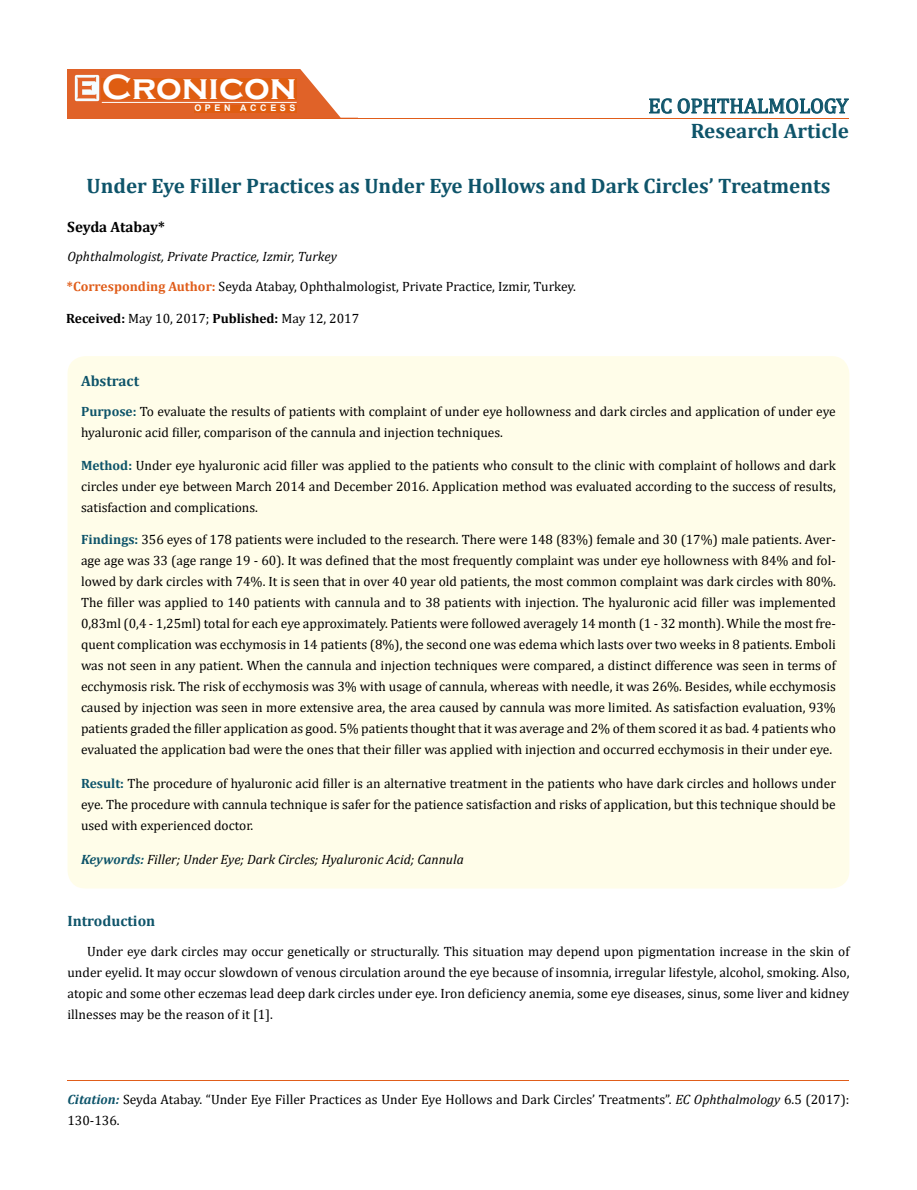
<style>
.page{position:relative;width:917px;height:1190px;background:#fff}
.page>*{position:absolute;margin:0;border:0;box-sizing:border-box;transform-origin:0 0}
.t1{font:700 36px "Copperplate Gothic";color:#fff}
.t2{font:700 21px "Cambria";color:#0e546a}
.t3{font:21px "Cambria";color:#0e546a}
.t4{font:700 15px "Cambria";color:#0e546a}
.t5{font:700 15px "Cambria";color:#000}
.t6{font:13.5px/21px "Cambria";color:#000;text-align:justify}
.t7{font:italic 13.5px "Cambria";color:#000}
.t8{font:700 9px "Arial";letter-spacing:.4em;color:#fff}
.s1{font-weight:700;color:#e05d1a}
.s2{font-weight:700}
.s3{font-weight:700;color:#0e546a}
.s4{font-weight:700;font-style:italic;color:#0e546a}
.s5{font-style:italic}
</style>
<div class="page">
<div style="left:67px;top:70px;width:290px;height:49px;background:#e06228"></div>
<svg style="left:300px;top:69px;width:58px;height:49px"></svg>
<img style="left:75px;top:75px;width:24px;height:26px">
<div style="left:102px;top:79px;width:195px;height:21px;background:#df5d11"></div>
<div style="left:194px;top:105px;width:103px;height:7px;background:#df5d11"></div>
<svg style="left:649px;top:98px;width:200px;height:16px"></svg>
<hr style="left:102px;top:102px;width:194px;height:1px;background:#fff">
<hr style="left:279px;top:118px;width:569px;height:1px;background:#e05d1a">
<hr style="left:67px;top:1080px;width:782px;height:1px;background:#e05d1a">
<div style="left:67px;top:356px;width:782px;height:532px;background:#fffde9;border-radius:18px"></div>
<h1 class="t1" style="left:102px;top:68px;width:196px">Cronicon</h1>
<p class="t8" style="left:194px;top:102px;width:103px">OPEN ACCESS</p>
<h2 class="t3" style="left:648px;top:93px;width:201px">EC OPHTHALMOLOGY</h2>
<h2 class="t2" style="left:690px;top:116px;width:160px">Research Article</h2>
<h2 class="t2" style="left:87px;top:171px;width:745px">Under Eye Filler Practices as Under Eye Hollows and Dark Circles’ Treatments</h2>
<p class="t5" style="left:67px;top:216px;width:99px">Seyda Atabay*</p>
<p class="t7" style="left:67px;top:247px;width:271px">Ophthalmologist, Private Practice, Izmir, Turkey</p>
<p class="t6" style="left:67px;top:276px;width:510px"><span class="s1">*Corresponding Author:</span> Seyda Atabay, Ophthalmologist, Private Practice, Izmir, Turkey.</p>
<p class="t6" style="left:66px;top:308px;width:294px"><span class="s2">Received:</span> May 10, 2017; <span class="s2">Published:</span> May 12, 2017</p>
<p class="t4" style="left:81px;top:370px;width:60px">Abstract</p>
<p class="t6" style="left:81px;top:401px;width:756px"><span class="s3">Purpose:</span> To evaluate the results of patients with complaint of under eye hollowness and dark circles and application of under eye hyaluronic acid filler, comparison of the cannula and injection techniques.</p>
<p class="t6" style="left:81px;top:455px;width:756px"><span class="s3">Method:</span> Under eye hyaluronic acid filler was applied to the patients who consult to the clinic with complaint of hollows and dark circles under eye between March 2014 and December 2016. Application method was evaluated according to the success of results, satisfaction and complications.</p>
<p class="t6" style="left:81px;top:528px;width:756px"><span class="s3">Findings:</span> 356 eyes of 178 patients were included to the research. There were 148 (83%) female and 30 (17%) male patients. Aver&shy;age age was 33 (age range 19 - 60). It was defined that the most frequently complaint was under eye hollowness with 84% and fol&shy;lowed by dark circles with 74%. It is seen that in over 40 year old patients, the most common complaint was dark circles with 80%.<br>The filler was applied to 140 patients with cannula and to 38 patients with injection. The hyaluronic acid filler was implemented 0,83ml (0,4 - 1,25ml) total for each eye approximately. Patients were followed averagely 14 month (1 - 32 month). While the most fre&shy;quent complication was ecchymosis in 14 patients (8%), the second one was edema which lasts over two weeks in 8 patients. Emboli was not seen in any patient. When the cannula and injection techniques were compared, a distinct difference was seen in terms of ecchymosis risk. The risk of ecchymosis was 3% with usage of cannula, whereas with needle, it was 26%. Besides, while ecchymosis caused by injection was seen in more extensive area, the area caused by cannula was more limited. As satisfaction evaluation, 93% patients graded the filler application as good. 5% patients thought that it was average and 2% of them scored it as bad. 4 patients who evaluated the application bad were the ones that their filler was applied with injection and occurred ecchymosis in their under eye.</p>
<p class="t6" style="left:81px;top:773px;width:756px"><span class="s3">Result:</span> The procedure of hyaluronic acid filler is an alternative treatment in the patients who have dark circles and hollows under eye. The procedure with cannula technique is safer for the patience satisfaction and risks of application, but this technique should be used with experienced doctor.</p>
<p class="t7" style="left:81px;top:850px;width:384px"><span class="s3">Keywords:</span> Filler; Under Eye; Dark Circles; Hyaluronic Acid; Cannula</p>
<p class="t4" style="left:67px;top:910px;width:89px">Introduction</p>
<p class="t6" style="left:67px;top:940px;width:783px;text-indent:19px">Under eye dark circles may occur genetically or structurally. This situation may depend upon pigmentation increase in the skin of under eyelid. It may occur slowdown of venous circulation around the eye because of insomnia, irregular lifestyle, alcohol, smoking. Also, atopic and some other eczemas lead deep dark circles under eye. Iron deficiency anemia, some eye diseases, sinus, some liver and kidney illnesses may be the reason of it [1].</p>
<p class="t6" style="left:67px;top:1088px;width:783px"><span class="s4">Citation:</span> Seyda Atabay. “Under Eye Filler Practices as Under Eye Hollows and Dark Circles’ Treatments”. <span class="s5">EC Ophthalmology</span> 6.5 (2017):<br>130-136.</p>
</div>
